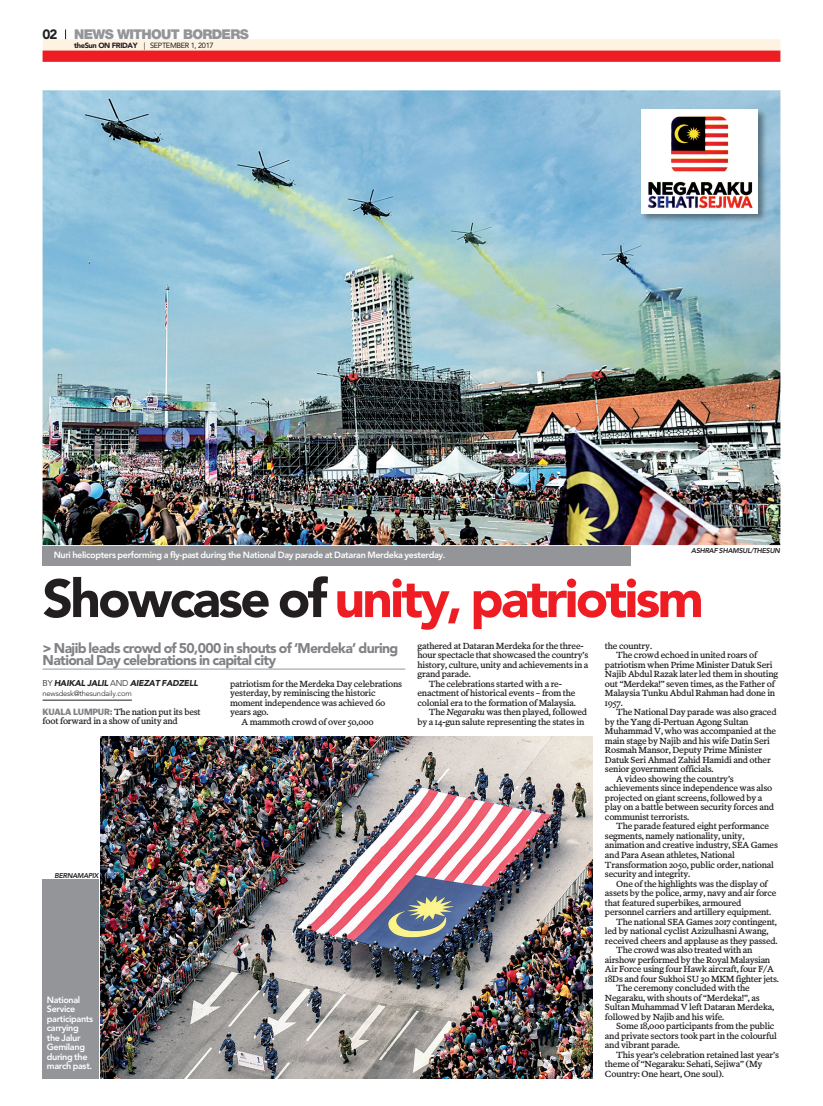
<style>
.page{position:relative;width:823px;height:1106px;background:#fff}
.page>*{position:absolute;margin:0;border:0;box-sizing:border-box;transform-origin:0 0}
.t1{font:900 53px "Avenir";letter-spacing:-.05em;color:#ee1d23}
.t2{font:900 14px/12px "Avenir";letter-spacing:-.045em;color:#808285}
.t3{font:900 13.5px "Helvetica Neue";letter-spacing:-.05em;color:#939598}
.t4{font:9px/9.5px "Poynter Text Roman Four";letter-spacing:-.02em;color:#231f20}
.t5{font:800 9px/9.5px "Avenir";letter-spacing:-.035em;color:#fff}
.t6{font:italic 900 8.5px "Avenir";letter-spacing:-.025em;color:#231f20}
.t7{font:7.5px "Avenir";letter-spacing:-.05em;color:#231f20}
.t8{font:300 7.5px "Avenir";letter-spacing:-.02em;color:#231f20}
.t9{font:italic 800 7px "Avenir";letter-spacing:-.035em;color:#231f20}
.s1{font-family:"Avenir";color:#231f20}
.s2{font-weight:900}
.s3{font-style:inherit}
.s4{color:#231f20}
.s5{font-family:"Poynter Text Italic Four"}
.s6{font-weight:300;font-style:normal}
.s7{font-family:"Poynter Text Sans";font-weight:900;color:#808285}
</style>
<div class="page">
<img style="left:43px;top:90px;width:737px;height:455px">
<div style="left:43px;top:39px;width:737px;height:11px;background:#fef2e3"></div>
<div style="left:43px;top:51px;width:737px;height:11px;background:#ee1d23"></div>
<hr style="left:43px;top:700px;width:89px;height:1px;background:#231f20">
<hr style="left:43px;top:669px;width:362px;height:1px;background:#939598">
<img style="left:101px;top:736px;width:491px;height:342px">
<div style="left:43px;top:879px;width:56px;height:199px;background:#939598"></div>
<div style="left:43px;top:546px;width:587px;height:19px;background:#939598"></div>
<img style="left:639px;top:108px;width:128px;height:117px">
<img style="left:641px;top:109px;width:116px;height:105px">
<h3 class="t3" style="left:43px;top:29px;width:208px"><span class="s1">02</span> NEWS WITHOUT BORDERS</h3>
<p class="t7" style="left:74px;top:43px;width:141px"><span class="s2">theSun ON FRIDAY</span> <span class="s3">|</span> SEPTEMBER 1, 2017</p>
<p class="t5" style="left:54px;top:551px;width:393px">Nuri helicopters performing a fly-past during the National Day parade at Dataran Merdeka yesterday.</p>
<p class="t9" style="left:690px;top:547px;width:90px">ASHRAF SHAMSUL/THESUN</p>
<h1 class="t1" style="left:43px;top:577px;width:662px"><span class="s4">Showcase of</span> unity, patriotism</h1>
<h2 class="t2" style="left:43px;top:643px;width:357px">&gt; Najib leads crowd of 50,000 in shouts of ‘Merdeka’ during<br>National Day celebrations in capital city</h2>
<p class="t4" style="left:604px;top:642px;width:49px">the country.</p>
<p class="t4" style="left:417px;top:642px;width:167px">gathered at Dataran Merdeka for the three-</p>
<p class="t4" style="left:417px;top:651px;width:172px">hour spectacle that showcased the country’s</p>
<p class="t4" style="left:417px;top:661px;width:172px">history, culture, unity and achievements in a</p>
<p class="t4" style="left:417px;top:670px;width:55px">grand parade.</p>
<p class="t4" style="left:428px;top:680px;width:134px">The celebrations started with a re-</p>
<p class="t4" style="left:417px;top:689px;width:159px">enactment of historical events – from the</p>
<p class="t4" style="left:417px;top:699px;width:160px">colonial era to the formation of Malaysia.</p>
<p class="t4" style="left:428px;top:708px;width:160px">The <span class="s5">Negaraku</span> was then played, followed</p>
<p class="t4" style="left:417px;top:718px;width:168px">by a 14-gun salute representing the states in</p>
<p class="t4" style="left:616px;top:651px;width:142px">The crowd echoed in united roars of</p>
<p class="t4" style="left:604px;top:661px;width:169px">patriotism when Prime Minister Datuk Seri</p>
<p class="t4" style="left:604px;top:670px;width:175px">Najib Abdul Razak later led them in shouting</p>
<p class="t4" style="left:604px;top:680px;width:171px">out “Merdeka!” seven times, as the Father of</p>
<p class="t4" style="left:604px;top:689px;width:172px">Malaysia Tunku Abdul Rahman had done in</p>
<p class="t4" style="left:604px;top:699px;width:19px">1957.</p>
<p class="t4" style="left:616px;top:708px;width:162px">The National Day parade was also graced</p>
<p class="t4" style="left:604px;top:718px;width:145px">by the Yang di-Pertuan Agong Sultan</p>
<p class="t4" style="left:604px;top:727px;width:172px">Muhammad V, who was accompanied at the</p>
<p class="t4" style="left:604px;top:737px;width:166px">main stage by Najib and his wife Datin Seri</p>
<p class="t4" style="left:604px;top:746px;width:159px">Rosmah Mansor, Deputy Prime Minister</p>
<p class="t4" style="left:604px;top:756px;width:167px">Datuk Seri Ahmad Zahid Hamidi and other</p>
<p class="t4" style="left:604px;top:765px;width:110px">senior government officials.</p>
<p class="t4" style="left:616px;top:775px;width:119px">A video showing the country’s</p>
<p class="t4" style="left:604px;top:784px;width:169px">achievements since independence was also</p>
<p class="t4" style="left:604px;top:794px;width:159px">projected on giant screens, followed by a</p>
<p class="t4" style="left:604px;top:803px;width:170px">play on a battle between security forces and</p>
<p class="t4" style="left:604px;top:813px;width:86px">communist terrorists.</p>
<p class="t4" style="left:616px;top:822px;width:154px">The parade featured eight performance</p>
<p class="t4" style="left:604px;top:832px;width:141px">segments, namely nationality, unity,</p>
<p class="t4" style="left:604px;top:841px;width:174px">animation and creative industry, SEA Games</p>
<p class="t4" style="left:604px;top:851px;width:131px">and Para Asean athletes, National</p>
<p class="t4" style="left:604px;top:860px;width:170px">Transformation 2050, public order, national</p>
<p class="t4" style="left:604px;top:870px;width:87px">security and integrity.</p>
<p class="t4" style="left:616px;top:879px;width:153px">One of the highlights was the display of</p>
<p class="t4" style="left:604px;top:889px;width:173px">assets by the police, army, navy and air force</p>
<p class="t4" style="left:604px;top:898px;width:138px">that featured superbikes, armoured</p>
<p class="t4" style="left:604px;top:908px;width:168px">personnel carriers and artillery equipment.</p>
<p class="t4" style="left:616px;top:917px;width:162px">The national SEA Games 2017 contingent,</p>
<p class="t4" style="left:604px;top:927px;width:165px">led by national cyclist Azizulhasni Awang,</p>
<p class="t4" style="left:604px;top:936px;width:174px">received cheers and applause as they passed.</p>
<p class="t4" style="left:616px;top:946px;width:137px">The crowd was also treated with an</p>
<p class="t4" style="left:604px;top:955px;width:167px">airshow performed by the Royal Malaysian</p>
<p class="t4" style="left:604px;top:965px;width:170px">Air Force using four Hawk aircraft, four F/A</p>
<p class="t4" style="left:604px;top:974px;width:175px">18Ds and four Sukhoi SU 30 MKM fighter jets.</p>
<p class="t4" style="left:616px;top:984px;width:135px">The ceremony concluded with the</p>
<p class="t4" style="left:604px;top:993px;width:156px">Negaraku, with shouts of “Merdeka!”, as</p>
<p class="t4" style="left:604px;top:1003px;width:170px">Sultan Muhammad V left Dataran Merdeka,</p>
<p class="t4" style="left:604px;top:1012px;width:121px">followed by Najib and his wife.</p>
<p class="t4" style="left:616px;top:1022px;width:159px">Some 18,000 participants from the public</p>
<p class="t4" style="left:604px;top:1031px;width:173px">and private sectors took part in the colourful</p>
<p class="t4" style="left:604px;top:1041px;width:77px">and vibrant parade.</p>
<p class="t4" style="left:616px;top:1050px;width:164px">This year’s celebration retained last year’s</p>
<p class="t4" style="left:604px;top:1060px;width:159px">theme of “Negaraku: Sehati, Sejiwa” (My</p>
<p class="t4" style="left:604px;top:1069px;width:120px">Country: One heart, One soul).</p>
<p class="t4" style="left:230px;top:680px;width:173px">patriotism for the Merdeka Day celebrations</p>
<p class="t4" style="left:230px;top:689px;width:147px">yesterday, by reminiscing the historic</p>
<p class="t4" style="left:230px;top:699px;width:157px">moment independence was achieved 60</p>
<p class="t4" style="left:230px;top:708px;width:40px">years ago.</p>
<p class="t4" style="left:241px;top:718px;width:134px">A mammoth crowd of over 50,000</p>
<p class="t6" style="left:43px;top:680px;width:157px"><span class="s6">BY</span> HAIKAL JALIL <span class="s6">AND</span> AIEZAT FADZELL</p>
<p class="t8" style="left:43px;top:690px;width:91px">newsdesk@thesundaily.com</p>
<p class="t4" style="left:43px;top:708px;width:160px"><span class="s7">KUALA LUMPUR:</span> The nation put its best foot forward in a show of unity and</p>
<p class="t9" style="left:54px;top:872px;width:46px">BERNAMAPIX</p>
<p class="t5" style="left:47px;top:995px;width:48px">National<br>Service participants carrying the Jalur<br>Gemilang during the march past.</p>
</div>
